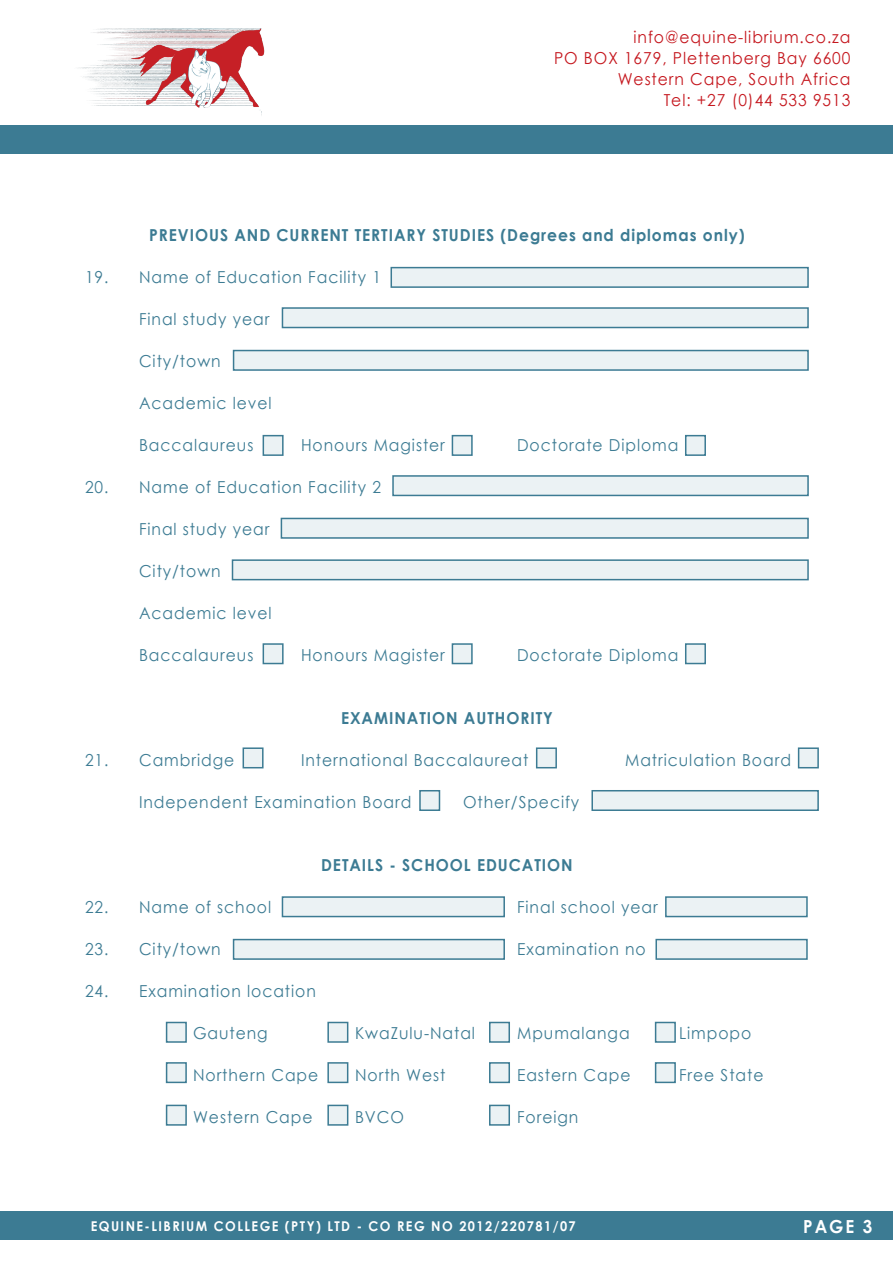
<style>
.page{position:relative;width:893px;height:1263px;background:#fff}
.page>*{position:absolute;margin:0;border:0;box-sizing:border-box;transform-origin:0 0}
.t1{font:700 18px "Century Gothic";color:#fff;scale:.95 1}
.t2{font:16.5px "Century Gothic";letter-spacing:.06em;color:#3c7b93;scale:.95 1}
.t3{font:700 16.5px "Century Gothic";letter-spacing:.06em;color:#3c7b93;scale:.95 1}
.t4{font:16.5px/21px "Century Gothic";letter-spacing:.06em;color:#c5171e;text-align:right;scale:.95 1}
.t5{font:700 13.5px "Century Gothic";letter-spacing:.115em;color:#fff;scale:.95 1}
</style>
<div class="page">
<div style="left:0;top:125px;width:893px;height:29px;background:#3c7b93"></div>
<div style="left:0;top:1211px;width:893px;height:29px;background:#3c7b93"></div>
<img style="left:79px;top:29px;width:186px;height:87px">
<div style="left:261px;top:82px;width:45px;height:29px;background:#fff"></div>
<div style="left:391px;top:268px;width:417px;height:19px;background:#ebf2f4"></div>
<div style="left:390px;top:267px;width:419px;height:21px;border:2px solid #3c7b93"></div>
<div style="left:282px;top:308px;width:526px;height:19px;background:#ebf2f4"></div>
<div style="left:282px;top:307px;width:527px;height:21px;border:2px solid #3c7b93"></div>
<div style="left:234px;top:350px;width:574px;height:20px;background:#ebf2f4"></div>
<div style="left:233px;top:350px;width:576px;height:21px;border:2px solid #3c7b93"></div>
<div style="left:263px;top:436px;width:20px;height:19px;background:#ebf2f4"></div>
<div style="left:263px;top:435px;width:21px;height:21px;border:2px solid #3c7b93"></div>
<div style="left:452px;top:436px;width:20px;height:19px;background:#ebf2f4"></div>
<div style="left:452px;top:435px;width:21px;height:21px;border:2px solid #3c7b93"></div>
<div style="left:686px;top:436px;width:19px;height:19px;background:#ebf2f4"></div>
<div style="left:685px;top:435px;width:21px;height:21px;border:2px solid #3c7b93"></div>
<div style="left:393px;top:476px;width:415px;height:19px;background:#ebf2f4"></div>
<div style="left:392px;top:475px;width:417px;height:21px;border:2px solid #3c7b93"></div>
<div style="left:281px;top:518px;width:527px;height:20px;background:#ebf2f4"></div>
<div style="left:281px;top:518px;width:528px;height:21px;border:2px solid #3c7b93"></div>
<div style="left:232px;top:560px;width:576px;height:20px;background:#ebf2f4"></div>
<div style="left:232px;top:559px;width:577px;height:21px;border:2px solid #3c7b93"></div>
<div style="left:263px;top:644px;width:20px;height:19px;background:#ebf2f4"></div>
<div style="left:263px;top:643px;width:21px;height:21px;border:2px solid #3c7b93"></div>
<div style="left:452px;top:644px;width:20px;height:19px;background:#ebf2f4"></div>
<div style="left:452px;top:643px;width:21px;height:21px;border:2px solid #3c7b93"></div>
<div style="left:686px;top:644px;width:19px;height:19px;background:#ebf2f4"></div>
<div style="left:685px;top:643px;width:21px;height:21px;border:2px solid #3c7b93"></div>
<div style="left:243px;top:748px;width:20px;height:20px;background:#ebf2f4"></div>
<div style="left:243px;top:747px;width:21px;height:21px;border:2px solid #3c7b93"></div>
<div style="left:537px;top:748px;width:19px;height:20px;background:#ebf2f4"></div>
<div style="left:536px;top:747px;width:21px;height:21px;border:2px solid #3c7b93"></div>
<div style="left:799px;top:748px;width:19px;height:20px;background:#ebf2f4"></div>
<div style="left:798px;top:747px;width:21px;height:21px;border:2px solid #3c7b93"></div>
<div style="left:420px;top:791px;width:19px;height:19px;background:#ebf2f4"></div>
<div style="left:419px;top:790px;width:21px;height:21px;border:2px solid #3c7b93"></div>
<div style="left:592px;top:791px;width:226px;height:19px;background:#ebf2f4"></div>
<div style="left:591px;top:790px;width:228px;height:21px;border:2px solid #3c7b93"></div>
<div style="left:282px;top:897px;width:222px;height:19px;background:#ebf2f4"></div>
<div style="left:282px;top:896px;width:223px;height:21px;border:2px solid #3c7b93"></div>
<div style="left:666px;top:897px;width:141px;height:19px;background:#ebf2f4"></div>
<div style="left:665px;top:896px;width:143px;height:21px;border:2px solid #3c7b93"></div>
<div style="left:234px;top:939px;width:270px;height:20px;background:#ebf2f4"></div>
<div style="left:233px;top:939px;width:272px;height:21px;border:2px solid #3c7b93"></div>
<div style="left:656px;top:939px;width:151px;height:20px;background:#ebf2f4"></div>
<div style="left:655px;top:939px;width:153px;height:21px;border:2px solid #3c7b93"></div>
<div style="left:167px;top:1022px;width:19px;height:20px;background:#ebf2f4"></div>
<div style="left:166px;top:1022px;width:21px;height:21px;border:2px solid #3c7b93"></div>
<div style="left:328px;top:1022px;width:20px;height:20px;background:#ebf2f4"></div>
<div style="left:327px;top:1022px;width:21px;height:21px;border:2px solid #3c7b93"></div>
<div style="left:490px;top:1022px;width:19px;height:20px;background:#ebf2f4"></div>
<div style="left:489px;top:1022px;width:21px;height:21px;border:2px solid #3c7b93"></div>
<div style="left:656px;top:1022px;width:19px;height:20px;background:#ebf2f4"></div>
<div style="left:655px;top:1022px;width:21px;height:21px;border:2px solid #3c7b93"></div>
<div style="left:167px;top:1063px;width:19px;height:19px;background:#ebf2f4"></div>
<div style="left:166px;top:1062px;width:21px;height:21px;border:2px solid #3c7b93"></div>
<div style="left:328px;top:1063px;width:20px;height:19px;background:#ebf2f4"></div>
<div style="left:327px;top:1062px;width:21px;height:21px;border:2px solid #3c7b93"></div>
<div style="left:490px;top:1063px;width:19px;height:19px;background:#ebf2f4"></div>
<div style="left:489px;top:1062px;width:21px;height:21px;border:2px solid #3c7b93"></div>
<div style="left:656px;top:1063px;width:19px;height:19px;background:#ebf2f4"></div>
<div style="left:655px;top:1062px;width:21px;height:21px;border:2px solid #3c7b93"></div>
<div style="left:167px;top:1105px;width:19px;height:20px;background:#ebf2f4"></div>
<div style="left:166px;top:1105px;width:21px;height:21px;border:2px solid #3c7b93"></div>
<div style="left:328px;top:1105px;width:20px;height:20px;background:#ebf2f4"></div>
<div style="left:327px;top:1105px;width:21px;height:21px;border:2px solid #3c7b93"></div>
<div style="left:490px;top:1105px;width:19px;height:20px;background:#ebf2f4"></div>
<div style="left:489px;top:1105px;width:21px;height:21px;border:2px solid #3c7b93"></div>
<p class="t4" style="left:554px;top:26px;width:313px">info@equine-librium.co.za<br>PO BOX 1679, Plettenberg Bay 6600<br>Western Cape, South Africa<br>Tel: +27 (0)44 533 9513</p>
<p class="t3" style="left:149px;top:222px;width:628px">PREVIOUS AND CURRENT TERTIARY STUDIES (Degrees and diplomas only)</p>
<p class="t2" style="left:85px;top:265px;width:313px">19. Name of Education Facility 1</p>
<p class="t2" style="left:139px;top:307px;width:139px">Final study year</p>
<p class="t2" style="left:139px;top:349px;width:88px">City/town</p>
<p class="t2" style="left:139px;top:391px;width:141px">Academic level</p>
<p class="t2" style="left:139px;top:433px;width:122px">Baccalaureus</p>
<p class="t2" style="left:301px;top:433px;width:153px">Honours Magister</p>
<p class="t2" style="left:517px;top:433px;width:171px">Doctorate Diploma</p>
<p class="t2" style="left:85px;top:475px;width:313px">20. Name of Education Facility 2</p>
<p class="t2" style="left:139px;top:517px;width:139px">Final study year</p>
<p class="t2" style="left:139px;top:559px;width:88px">City/town</p>
<p class="t2" style="left:139px;top:601px;width:141px">Academic level</p>
<p class="t2" style="left:139px;top:643px;width:122px">Baccalaureus</p>
<p class="t2" style="left:301px;top:643px;width:153px">Honours Magister</p>
<p class="t2" style="left:517px;top:643px;width:171px">Doctorate Diploma</p>
<p class="t3" style="left:341px;top:705px;width:224px">EXAMINATION AUTHORITY</p>
<p class="t2" style="left:85px;top:748px;width:159px">21. Cambridge</p>
<p class="t2" style="left:301px;top:748px;width:241px">International Baccalaureat</p>
<p class="t2" style="left:625px;top:748px;width:176px">Matriculation Board</p>
<p class="t2" style="left:139px;top:790px;width:288px">Independent Examination Board</p>
<p class="t2" style="left:463px;top:790px;width:124px">Other/Specify</p>
<p class="t3" style="left:321px;top:852px;width:266px">DETAILS - SCHOOL EDUCATION</p>
<p class="t2" style="left:85px;top:895px;width:197px">22. Name of school</p>
<p class="t2" style="left:517px;top:895px;width:149px">Final school year</p>
<p class="t2" style="left:85px;top:937px;width:144px">23. City/town</p>
<p class="t2" style="left:517px;top:937px;width:137px">Examination no</p>
<p class="t2" style="left:85px;top:979px;width:244px">24. Examination location</p>
<p class="t2" style="left:193px;top:1021px;width:80px">Gauteng</p>
<p class="t2" style="left:355px;top:1021px;width:128px">KwaZulu-Natal</p>
<p class="t2" style="left:517px;top:1021px;width:120px">Mpumalanga</p>
<p class="t2" style="left:679px;top:1021px;width:78px">Limpopo</p>
<p class="t2" style="left:193px;top:1063px;width:133px">Northern Cape</p>
<p class="t2" style="left:355px;top:1063px;width:97px">North West</p>
<p class="t2" style="left:517px;top:1063px;width:121px">Eastern Cape</p>
<p class="t2" style="left:679px;top:1063px;width:90px">Free State</p>
<p class="t2" style="left:193px;top:1105px;width:127px">Western Cape</p>
<p class="t2" style="left:355px;top:1105px;width:53px">BVCO</p>
<p class="t2" style="left:517px;top:1105px;width:66px">Foreign</p>
<p class="t5" style="left:91px;top:1216px;width:512px">EQUINE-LIBRIUM COLLEGE (PTY) LTD - CO REG NO 2012/220781/07</p>
<p class="t1" style="left:803px;top:1212px;width:74px">PAGE 3</p>
</div>
